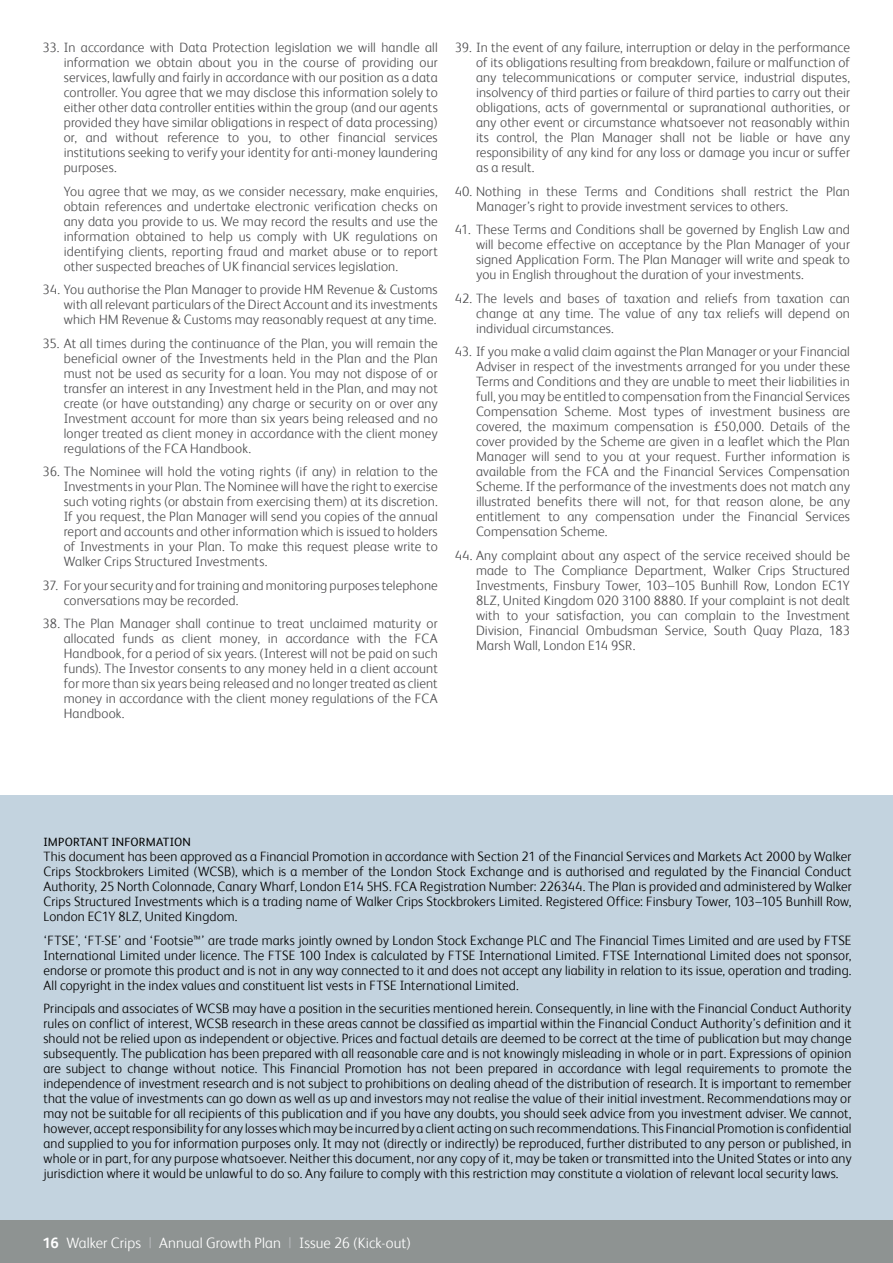
<style>
.page{position:relative;width:893px;height:1263px;background:#fff}
.page>*{position:absolute;margin:0;border:0;box-sizing:border-box;transform-origin:0 0}
.t1{font:300 15px "FS Albert";letter-spacing:.005em;color:#fff}
.t2{font:300 13.5px/15px "FS Albert";letter-spacing:.01em;color:#4d4d4f;text-align:justify}
.t3{font:300 13.5px/15px "FS Albert";letter-spacing:.01em;color:#000;text-align:justify}
.t4{font:12px "FS Albert";letter-spacing:.02em;color:#000}
.s1{font-family:"Frutiger"}
.s2{font-weight:700}
.s3{font-weight:400;color:#b1b4b6}
</style>
<div class="page">
<div style="left:0;top:795px;width:893px;height:425px;background:#c3d3df"></div>
<div style="left:0;top:1220px;width:893px;height:43px;background:#8e9392"></div>
<p class="t2" style="left:64px;top:40px;width:375px;text-indent:-21px">33. In accordance with Data Protection legislation we will handle all information we obtain about you in the course of providing our services, lawfully and fairly in accordance with our position as a data controller. You agree that we may disclose this information solely to either other data controller entities within the group (and our agents provided they have similar obligations in respect of data processing) or, and without reference to you, to other financial services institutions seeking to verify your identity for anti-money laundering purposes.</p>
<p class="t2" style="left:64px;top:183px;width:376px">You agree that we may, as we consider necessary, make enquiries, obtain references and undertake electronic verification checks on any data you provide to us. We may record the results and use the information obtained to help us comply with UK regulations on identifying clients, reporting fraud and market abuse or to report other suspected breaches of UK financial services legislation.</p>
<p class="t2" style="left:64px;top:282px;width:375px;text-indent:-21px">34. You authorise the Plan Manager to provide HM Revenue &amp; Customs with all relevant particulars of the Direct Account and its investments which HM Revenue &amp; Customs may reasonably request at any time.</p>
<p class="t2" style="left:64px;top:335px;width:375px;text-indent:-21px">35. At all times during the continuance of the Plan, you will remain the beneficial owner of the Investments held in the Plan and the Plan must not be used as security for a loan. You may not dispose of or transfer an interest in any Investment held in the Plan, and may not create (or have outstanding) any charge or security on or over any Investment account for more than six years being released and no longer treated as client money in accordance with the client money regulations of the FCA Handbook.</p>
<p class="t2" style="left:64px;top:464px;width:375px;text-indent:-21px">36. The Nominee will hold the voting rights (if any) in relation to the Investments in your Plan. The Nominee will have the right to exercise such voting rights (or abstain from exercising them) at its discretion.<br>If you request, the Plan Manager will send you copies of the annual report and accounts and other information which is issued to holders of Investments in your Plan. To make this request please write to Walker Crips Structured Investments.</p>
<p class="t2" style="left:64px;top:577px;width:375px;text-indent:-21px">37. For your security and for training and monitoring purposes telephone conversations may be recorded.</p>
<p class="t2" style="left:64px;top:616px;width:375px;text-indent:-21px">38. The Plan Manager shall continue to treat unclaimed maturity or allocated funds as client money, in accordance with the FCA Handbook, for a period of six years. (Interest will not be paid on such funds). The Investor consents to any money held in a client account for more than six years being released and no longer treated as client money in accordance with the client money regulations of the FCA Handbook.</p>
<p class="t2" style="left:476px;top:40px;width:375px;text-indent:-21px">39. In the event of any failure, interruption or delay in the performance of its obligations resulting from breakdown, failure or malfunction of any telecommunications or computer service, industrial disputes, insolvency of third parties or failure of third parties to carry out their obligations, acts of governmental or supranational authorities, or any other event or circumstance whatsoever not reasonably within its control, the Plan Manager shall not be liable or have any responsibility of any kind for any loss or damage you incur or suffer as a result.</p>
<p class="t2" style="left:476px;top:183px;width:375px;text-indent:-21px">40. Nothing in these Terms and Conditions shall restrict the Plan<br>Manager’s right to provide investment services to others.</p>
<p class="t2" style="left:476px;top:222px;width:375px;text-indent:-21px">41. These Terms and Conditions shall be governed by English Law and will become effective on acceptance by the Plan Manager of your signed Application Form. The Plan Manager will write and speak to you in English throughout the duration of your investments.</p>
<p class="t2" style="left:476px;top:290px;width:375px;text-indent:-21px">42. The levels and bases of taxation and reliefs from taxation can change at any time. The value of any tax reliefs will depend on individual circumstances.</p>
<p class="t2" style="left:476px;top:344px;width:375px;text-indent:-21px">43. If you make a valid claim against the Plan Manager or your Financial Adviser in respect of the investments arranged for you under these Terms and Conditions and they are unable to meet their liabilities in full, you may be entitled to compensation from the Financial Services Compensation Scheme. Most types of investment business are covered, the maximum compensation is <span class="s1">£</span>50,000. Details of the cover provided by the Scheme are given in a leaflet which the Plan Manager will send to you at your request. Further information is available from the FCA and the Financial Services Compensation Scheme. If the performance of the investments does not match any illustrated benefits there will not, for that reason alone, be any entitlement to any compensation under the Financial Services Compensation Scheme.</p>
<p class="t2" style="left:476px;top:547px;width:375px;text-indent:-21px">44. Any complaint about any aspect of the service received should be made to The Compliance Department, Walker Crips Structured Investments, Finsbury Tower, 103–105 Bunhill Row, London EC1Y 8LZ, United Kingdom 020 3100 8880. If your complaint is not dealt with to your satisfaction, you can complain to the Investment Division, Financial Ombudsman Service, South Quay Plaza, 183<br>Marsh Wall, London E14 9SR.</p>
<p class="t4" style="left:44px;top:835px;width:149px">IMPORTANT INFORMATION</p>
<p class="t3" style="left:44px;top:849px;width:809px">This document has been approved as a Financial Promotion in accordance with Section 21 of the Financial Services and Markets Act 2000 by Walker Crips Stockbrokers Limited (WCSB), which is a member of the London Stock Exchange and is authorised and regulated by the Financial Conduct Authority, 25 North Colonnade, Canary Wharf, London E14 5HS. FCA Registration Number: 226344. The Plan is provided and administered by Walker Crips Structured Investments which is a trading name of Walker Crips Stockbrokers Limited. Registered Office: Finsbury Tower, 103–105 Bunhill Row, London EC1Y 8LZ, United Kingdom.</p>
<p class="t3" style="left:44px;top:932px;width:809px">‘FTSE’, ‘FT-SE’ and ‘Footsie™’ are trade marks jointly owned by London Stock Exchange PLC and The Financial Times Limited and are used by FTSE International Limited under licence. The FTSE 100 Index is calculated by FTSE International Limited. FTSE International Limited does not sponsor, endorse or promote this product and is not in any way connected to it and does not accept any liability in relation to its issue, operation and trading.<br>All copyright in the index values and constituent list vests in FTSE International Limited.</p>
<p class="t3" style="left:44px;top:1001px;width:810px">Principals and associates of WCSB may have a position in the securities mentioned herein. Consequently, in line with the Financial Conduct Authority rules on conflict of interest, WCSB research in these areas cannot be classified as impartial within the Financial Conduct Authority’s definition and it should not be relied upon as independent or objective. Prices and factual details are deemed to be correct at the time of publication but may change subsequently. The publication has been prepared with all reasonable care and is not knowingly misleading in whole or in part. Expressions of opinion are subject to change without notice. This Financial Promotion has not been prepared in accordance with legal requirements to promote the independence of investment research and is not subject to prohibitions on dealing ahead of the distribution of research. It is important to remember that the value of investments can go down as well as up and investors may not realise the value of their initial investment. Recommendations may or may not be suitable for all recipients of this publication and if you have any doubts, you should seek advice from you investment adviser. We cannot, however, accept responsibility for any losses which may be incurred by a client acting on such recommendations. This Financial Promotion is confidential and supplied to you for information purposes only. It may not (directly or indirectly) be reproduced, further distributed to any person or published, in whole or in part, for any purpose whatsoever. Neither this document, nor any copy of it, may be taken or transmitted into the United States or into any jurisdiction where it would be unlawful to do so. Any failure to comply with this restriction may constitute a violation of relevant local security laws.</p>
<p class="t1" style="left:43px;top:1234px;width:370px"><span class="s2">16</span> Walker Crips <span class="s3">|</span> Annual Growth Plan <span class="s3">|</span> Issue 26 (Kick-out)</p>
</div>
